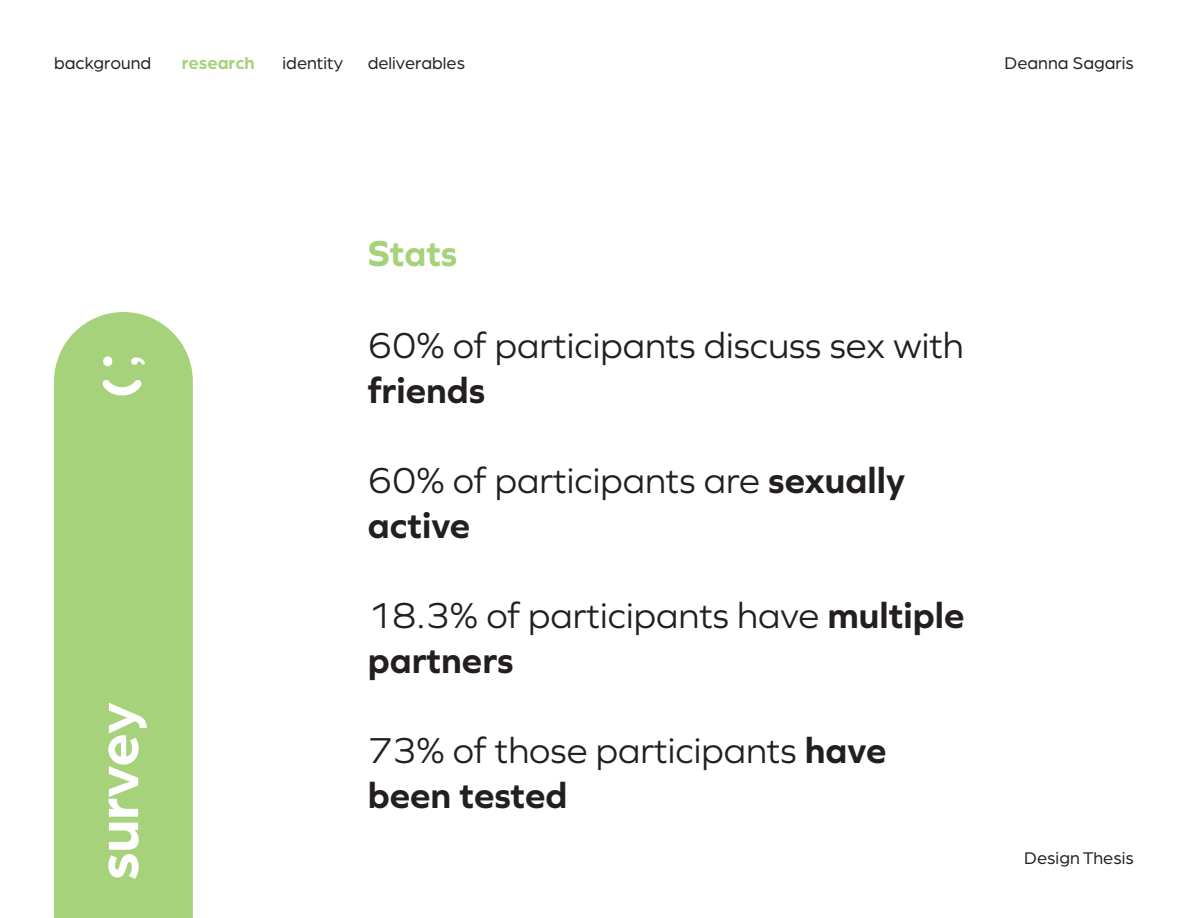
<style>
.page{position:relative;width:1188px;height:918px;background:#fff}
.page>*{position:absolute;margin:0;border:0;box-sizing:border-box;transform-origin:0 0}
.t1{font:700 58.5px "Arboria";color:#fff}
.t2{font:37.5px/45px "Graphie";color:#231f20}
.t3{font:700 37.5px "Graphie";color:#a6d27c}
.t4{font:18px "Arboria";color:#231f20}
.t5{font:700 18px "Arboria";color:#a6d27c}
.s1{font-weight:700}
</style>
<div class="page">
<div style="left:54px;top:312px;width:139px;height:606px;background:#a6d27c"></div>
<svg style="left:103px;top:380px;width:38px;height:16px"></svg>
<div style="left:103px;top:356px;width:9px;height:10px;background:#fff;border-radius:50%"></div>
<svg style="left:131px;top:357px;width:14px;height:8px"></svg>
<p class="t4" style="left:54px;top:51px;width:99px">background</p>
<p class="t5" style="left:182px;top:50px;width:74px">research</p>
<p class="t4" style="left:283px;top:51px;width:62px">identity</p>
<p class="t4" style="left:368px;top:51px;width:99px">deliverables</p>
<p class="t4" style="left:1005px;top:51px;width:131px">Deanna Sagaris</p>
<p class="t1" style="left:78px;top:880px;width:179px;rotate:-90deg">survey</p>
<p class="t3" style="left:368px;top:231px;width:91px">Stats</p>
<p class="t2" style="left:368px;top:322px;width:598px">60% of participants discuss sex with <span class="s1">friends</span></p>
<p class="t2" style="left:368px;top:457px;width:539px">60% of participants are <span class="s1">sexually active</span></p>
<p class="t2" style="left:368px;top:592px;width:598px">18.3% of participants have <span class="s1">multiple partners</span></p>
<p class="t2" style="left:368px;top:727px;width:520px">73% of those participants <span class="s1">have been tested</span></p>
<p class="t4" style="left:1024px;top:846px;width:111px">Design Thesis</p>
</div>
